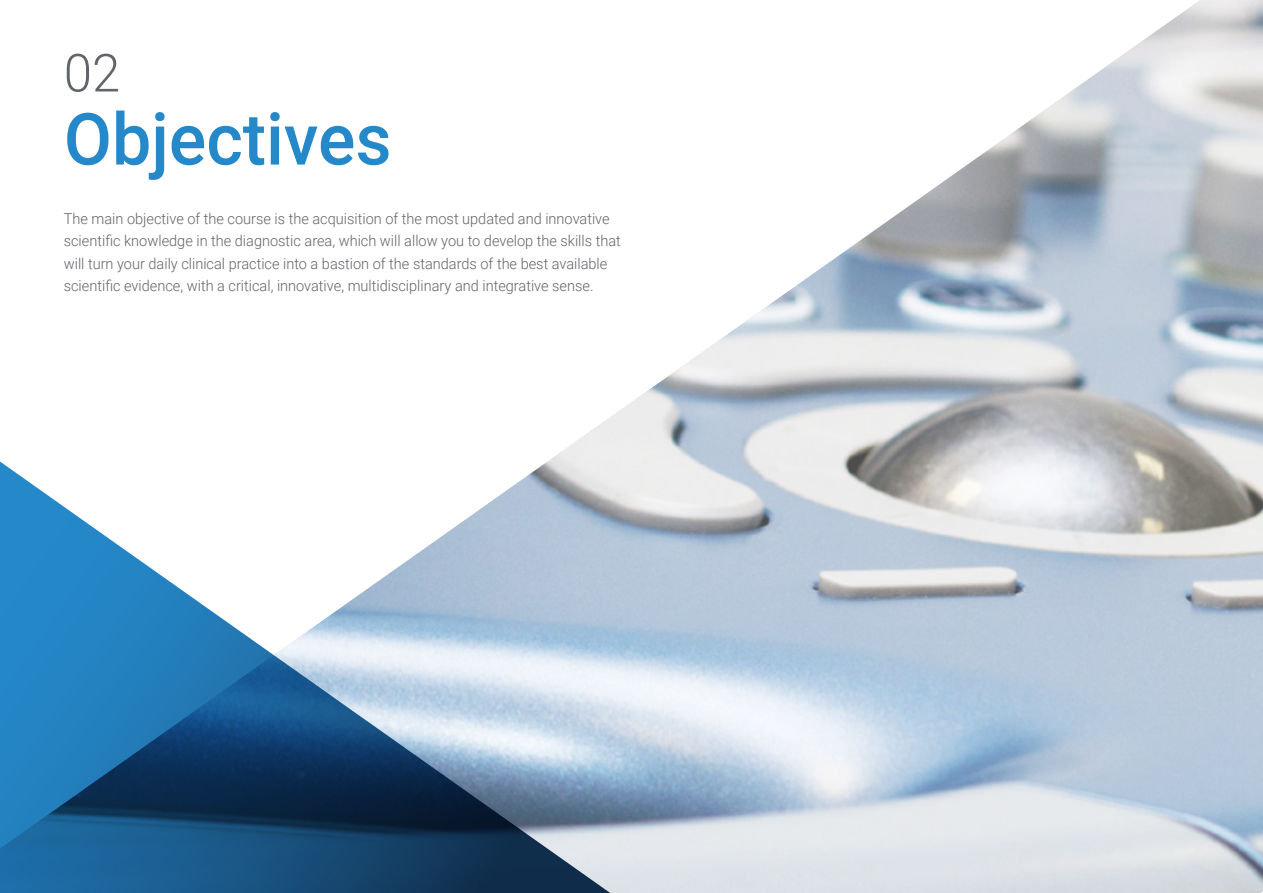
<style>
.page{position:relative;width:1263px;height:893px;background:#fff}
.page>*{position:absolute;margin:0;border:0;box-sizing:border-box;transform-origin:0 0}
.t1{font:500 72px "Roboto";color:#2488c9}
.t2{font:300 52.5px "Roboto";color:#61646a}
.t3{font:300 15px/22.5px "Roboto";color:#61646a}
</style>
<div class="page">
<img style="left:570px;top:0;width:693px;height:893px">
<svg style="left:0;top:446px;width:640px;height:447px"></svg>
<h2 class="t2" style="left:64px;top:36px;width:58px">02</h2>
<h1 class="t1" style="left:64px;top:89px;width:329px">Objectives</h1>
<p class="t3" style="left:64px;top:207px;width:559px">The main objective of the course is the acquisition of the most updated and innovative scientific knowledge in the diagnostic area, which will allow you to develop the skills that will turn your daily clinical practice into a bastion of the standards of the best available scientific evidence, with a critical, innovative, multidisciplinary and integrative sense.</p>
</div>
